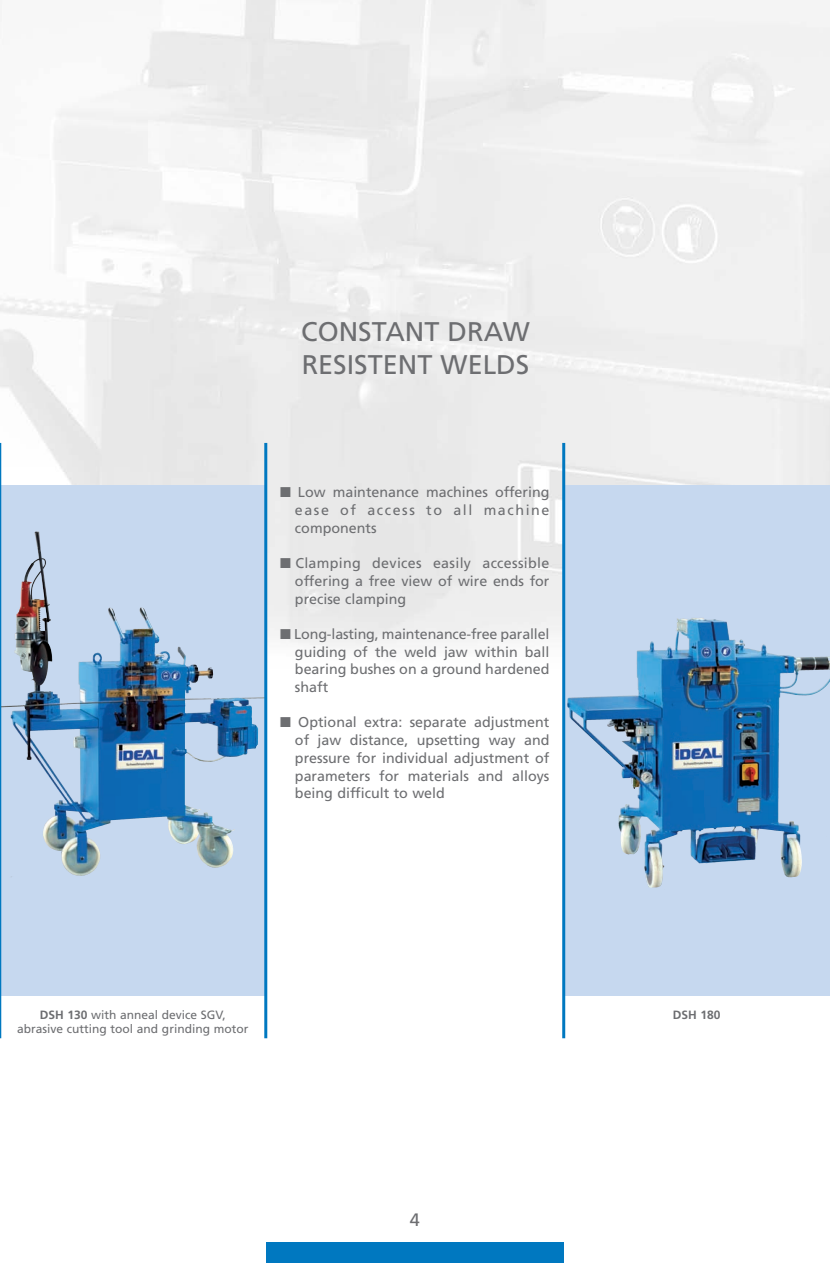
<style>
.page{position:relative;width:830px;height:1263px;background:#fff}
.page>*{position:absolute;margin:0;border:0;box-sizing:border-box;transform-origin:0 0}
.t1{font:27px/32.4px "Frutiger";color:#6d6e71}
.t2{font:18px "Frutiger";color:#6d6e71}
.t3{font:14.25px/17.7px "Frutiger";color:#6d6e71;text-align:justify}
.t4{font:12px/14.4px "Frutiger";color:#6d6e71;text-align:center}
.t5{font:700 12px "Frutiger";color:#6d6e71}
.s1{font-weight:700}
</style>
<div class="page">
<svg style="left:1px;top:485px;width:263px;height:511px;background:#a6c0db"></svg>
<img style="left:47px;top:604px;width:5px;height:70px">
<svg style="left:565px;top:485px;width:264px;height:511px;background:#a1bedb"></svg>
<img style="left:703px;top:619px;width:44px;height:29px">
<hr style="left:562px;top:443px;width:3px;height:595px;background:#0078c0">
<hr style="left:264px;top:443px;width:3px;height:595px;background:#0078c0">
<div style="left:266px;top:1242px;width:297px;height:21px;background:#0078c0"></div>
<hr style="left:0;top:443px;width:1px;height:595px;background:#0078c0">
<h1 class="t1" style="left:301px;top:318px;width:230px">CONSTANT DRAW<br>RESISTENT WELDS</h1>
<p class="t3" style="left:295px;top:485px;width:256px;text-indent:-15px">■ Low maintenance machines offering ease of access to all machine components</p>
<p class="t3" style="left:295px;top:555px;width:256px;text-indent:-15px">■ Clamping devices easily accessible offering a free view of wire ends for precise clamping</p>
<p class="t3" style="left:295px;top:626px;width:256px;text-indent:-15px">■ Long-lasting, maintenance-free parallel guiding of the weld jaw within ball bearing bushes on a ground hardened shaft</p>
<p class="t3" style="left:295px;top:715px;width:256px;text-indent:-15px">■ Optional extra: separate adjustment of jaw distance, upsetting way and pressure for individual adjustment of parameters for materials and alloys being difficult to weld</p>
<p class="t4" style="left:17px;top:1008px;width:232px"><span class="s1">DSH 130</span> with anneal device SGV, abrasive cutting tool and grinding motor</p>
<p class="t5" style="left:672px;top:1010px;width:49px">DSH 180</p>
<p class="t2" style="left:409px;top:1212px;width:12px">4</p>
</div>
